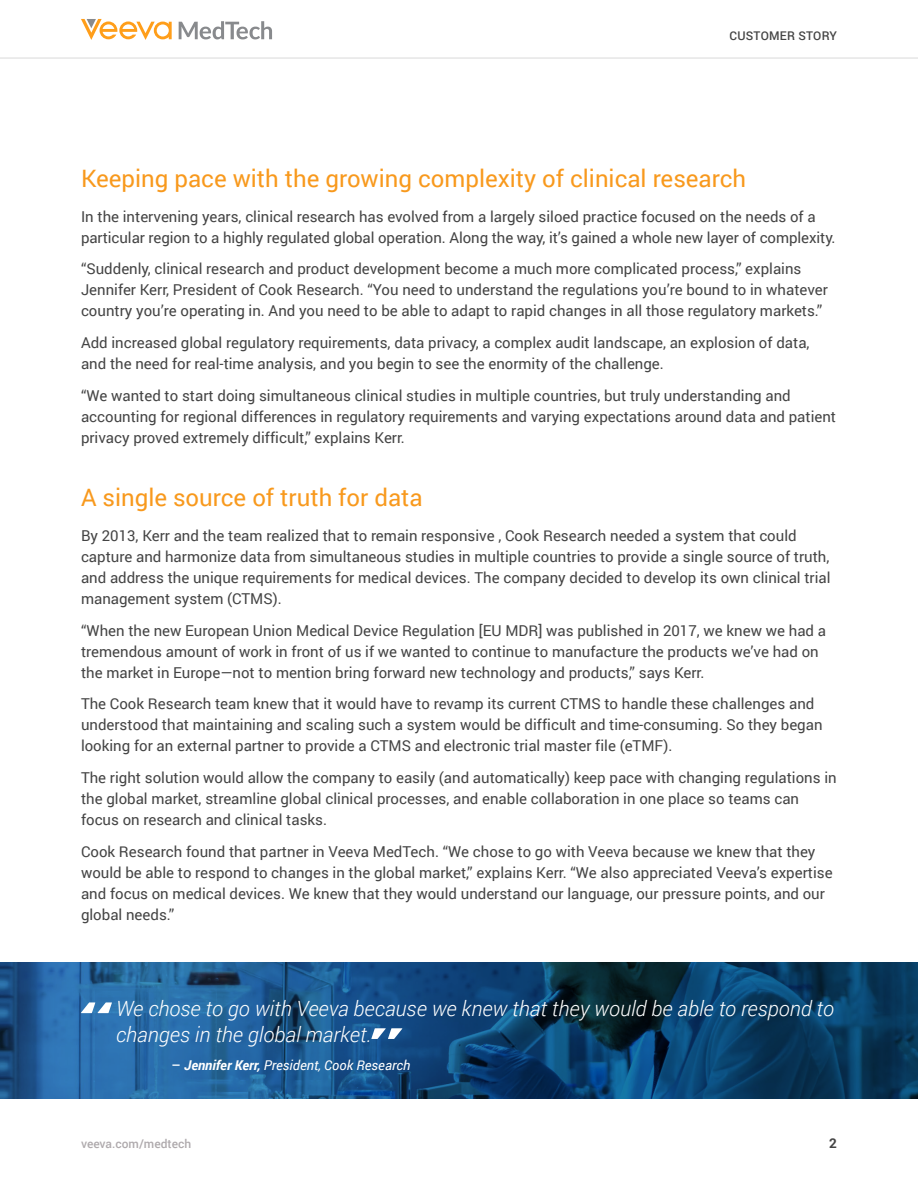
<style>
.page{position:relative;width:918px;height:1188px;background:#fff}
.page>*{position:absolute;margin:0;border:0;box-sizing:border-box;transform-origin:0 0}
.t1{font:24px "Roboto";color:#f8991d}
.t2{font:italic 300 21px/25.5px "Roboto";color:#fff}
.t3{font:15px/21px "Roboto";color:#444}
.t4{font:italic 13.5px "Roboto";color:#fff}
.t5{font:700 13.5px "Roboto";color:#444}
.t6{font:500 12px "Roboto";color:#afaaad}
.t7{font:500 12px "Roboto";letter-spacing:.02em;color:#444}
.s1{font-size:20.55px}
.s2{font-weight:500;font-style:normal}
.s3{font-weight:700}
</style>
<div class="page">
<hr style="left:0;top:58px;width:918px;height:1px;background:#d9d9d9">
<svg style="left:179px;top:21px;width:93px;height:18px"></svg>
<svg style="left:81px;top:19px;width:91px;height:21px"></svg>
<svg style="left:0;top:963px;width:918px;height:136px;background:#144b7b"></svg>
<svg style="left:81px;top:1002px;width:31px;height:11px"></svg>
<svg style="left:371px;top:1028px;width:31px;height:11px"></svg>
<p class="t7" style="left:730px;top:27px;width:109px">CUSTOMER STORY</p>
<h1 class="t1" style="left:81px;top:162px;width:667px">Keeping pace with the growing complexity of clinical research</h1>
<p class="t3" style="left:81px;top:205px;width:756px">In the intervening years, clinical research has evolved from a largely siloed practice focused on the needs of a particular region to a highly regulated global operation. Along the way, it’s gained a whole new layer of complexity.</p>
<p class="t3" style="left:81px;top:258px;width:748px">“Suddenly, clinical research and product development become a much more complicated process,” explains<br>Jennifer Kerr, President of Cook Research. “You need to understand the regulations you’re bound to in whatever country you’re operating in. And you need to be able to adapt to rapid changes in all those regulatory markets.”</p>
<p class="t3" style="left:81px;top:332px;width:730px">Add increased global regulatory requirements, data privacy, a complex audit landscape, an explosion of data, and the need for real-time analysis, and you begin to see the enormity of the challenge.</p>
<p class="t3" style="left:81px;top:385px;width:757px">“We wanted to start doing simultaneous clinical studies in multiple countries, but truly understanding and accounting for regional differences in regulatory requirements and varying expectations around data and patient privacy proved extremely difficult,” explains Kerr.</p>
<h1 class="t1" style="left:81px;top:481px;width:343px">A single source of truth for data</h1>
<p class="t3" style="left:81px;top:524px;width:751px">By 2013, Kerr and the team realized that to remain responsive , Cook Research needed a system that could capture and harmonize data from simultaneous studies in multiple countries to provide a single source of truth, and address the unique requirements for medical devices. The company decided to develop its own clinical trial management system (CTMS).</p>
<p class="t3" style="left:81px;top:619px;width:747px">“When the new European Union Medical Device Regulation [EU MDR] was published in 2017, we knew we had a tremendous amount of work in front of us if we wanted to continue to manufacture the products we’ve had on the market in Europe—not to mention bring forward new technology and products,” says Kerr.</p>
<p class="t3" style="left:81px;top:693px;width:743px">The Cook Research team knew that it would have to revamp its current CTMS to handle these challenges and understood that maintaining and scaling such a system would be difficult and time-consuming. So they began looking for an external partner to provide a CTMS and electronic trial master file (eTMF).</p>
<p class="t3" style="left:81px;top:767px;width:757px">The right solution would allow the company to easily (and automatically) keep pace with changing regulations in the global market, streamline global clinical processes, and enable collaboration in one place so teams can focus on research and clinical tasks.</p>
<p class="t3" style="left:81px;top:841px;width:753px">Cook Research found that partner in Veeva MedTech. “We chose to go with Veeva because we knew that they would be able to respond to changes in the global market,” explains Kerr. “We also appreciated Veeva’s expertise and focus on medical devices. We knew that they would understand our language, our pressure points, and our global needs.”</p>
<h2 class="t2" style="left:116px;top:996px;width:720px">We chose to go with Veeva because we knew that they would be able to respond to changes in the global market<span class="s1">.</span></h2>
<p class="t4" style="left:171px;top:1056px;width:240px"><span class="s2">–</span> <span class="s3">Jennifer Kerr,</span> President, Cook Research</p>
<p class="t6" style="left:81px;top:1135px;width:112px">veeva.com/medtech</p>
<p class="t5" style="left:829px;top:1133px;width:9px">2</p>
</div>
